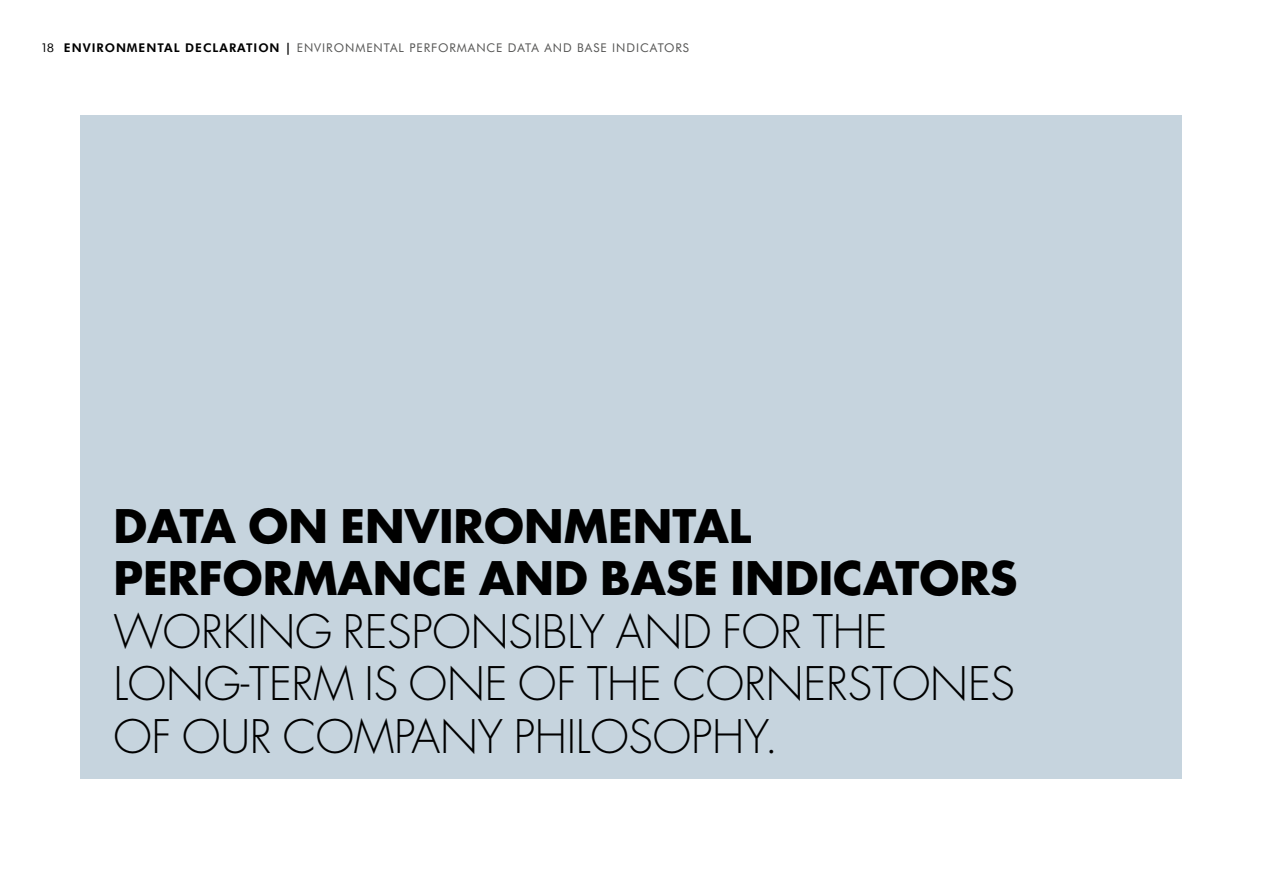
<style>
.page{position:relative;width:1263px;height:893px;background:#fff}
.page>*{position:absolute;margin:0;border:0;box-sizing:border-box;transform-origin:0 0}
.t1{font:300 45px/52.5px "Futura";letter-spacing:-.005em;color:#000}
.t2{font:700 45px/52.5px "Futura";color:#000}
.t3{font:12px "Futura BT";letter-spacing:.08em;color:#575756}
.s1{color:#000}
.s2{font-weight:700;color:#000}
</style>
<div class="page">
<div style="left:81px;top:115px;width:1101px;height:663px;background:#c6d4de"></div>
<p class="t3" style="left:43px;top:40px;width:648px"><span class="s1">18</span> <span class="s2">ENVIRONMENTAL DECLARATION |</span> ENVIRONMENTAL PERFORMANCE DATA AND BASE INDICATORS</p>
<p class="t2" style="left:113px;top:498px;width:906px">DATA ON ENVIRONMENTAL<br>PERFORMANCE AND BASE INDICATORS</p>
<p class="t1" style="left:113px;top:606px;width:903px">WORKING RESPONSIBLY AND FOR THE<br>LONG-TERM IS ONE OF THE CORNERSTONES<br>OF OUR COMPANY PHILOSOPHY.</p>
</div>
